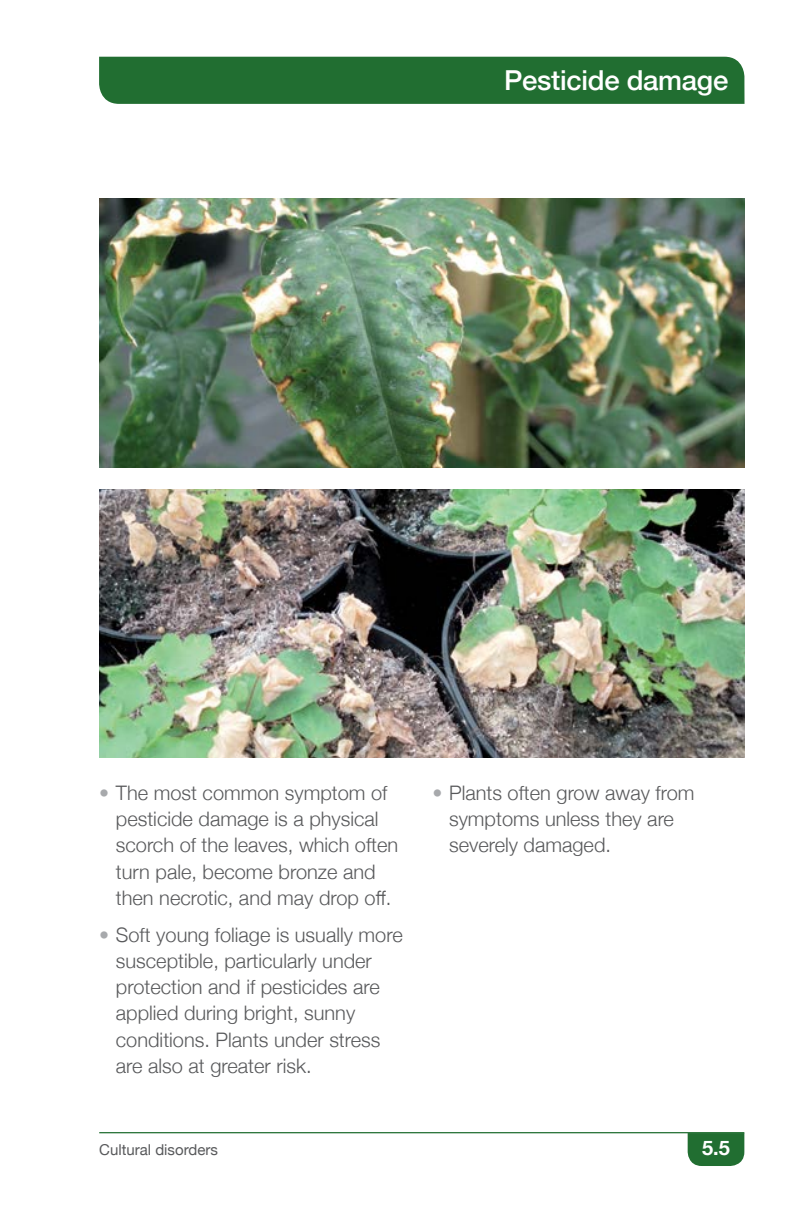
<style>
.page{position:relative;width:794px;height:1205px;background:#fff}
.page>*{position:absolute;margin:0;border:0;box-sizing:border-box;transform-origin:0 0}
.PAGE_HEADING_A{font:500 27.5px "Helvetica Neue";letter-spacing:-.01em;color:#fff}
.t1{font:300 20px/26.2px "Helvetica Neue";color:#58595b}
.t2{font:700 20px "Helvetica Neue";color:#fff}
.t3{font:15px "Helvetica Neue";color:#58595b}
.s1{color:#a7a9ac}
</style>
<div class="page">
<div style="left:687px;top:1133px;width:57px;height:33px;background:#216e31"></div>
<hr style="left:99px;top:1132px;width:645px;height:1px;background:#216e31">
<img style="left:99px;top:489px;width:645px;height:269px">
<img style="left:99px;top:198px;width:645px;height:269px">
<div style="left:99px;top:57px;width:645px;height:47px;background:#216e31"></div>
<p class="PAGE_HEADING_A" style="left:504px;top:58px;width:226px">Pesticide damage</p>
<p class="t1" style="left:116px;top:778px;width:284px;text-indent:-17px"><span class="s1">•</span> The most common symptom of pesticide damage is a physical scorch of the leaves, which often turn pale, become bronze and then necrotic, and may drop off.</p>
<p class="t1" style="left:116px;top:920px;width:288px;text-indent:-17px"><span class="s1">•</span> Soft young foliage is usually more susceptible, particularly under protection and if pesticides are applied during bright, sunny conditions. Plants under stress are also at greater risk.</p>
<p class="t1" style="left:449px;top:778px;width:247px;text-indent:-17px"><span class="s1">•</span> Plants often grow away from symptoms unless they are severely damaged.</p>
<p class="t3" style="left:99px;top:1139px;width:120px">Cultural disorders</p>
<p class="t2" style="left:702px;top:1132px;width:29px">5.5</p>
</div>
